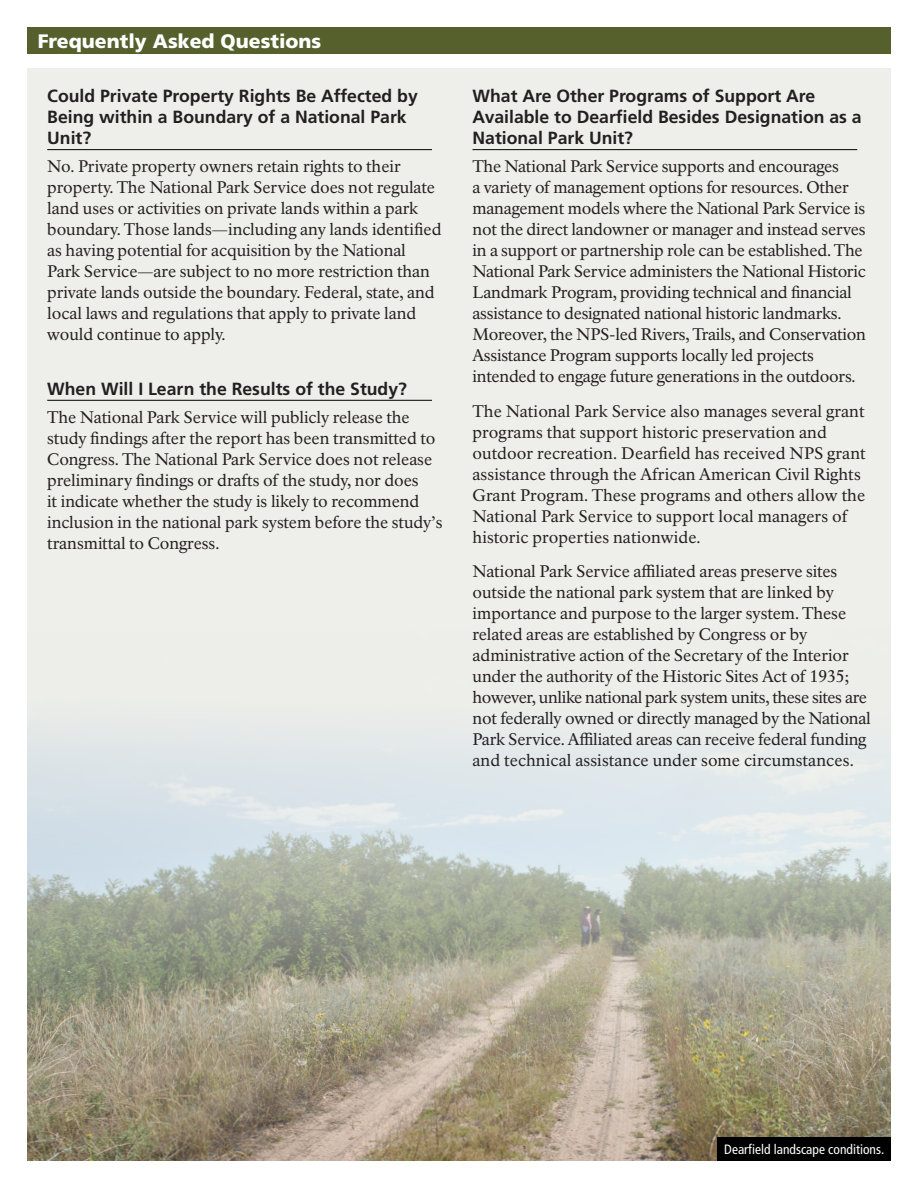
<style>
.page{position:relative;width:918px;height:1188px;background:#fff}
.page>*{position:absolute;margin:0;border:0;box-sizing:border-box;transform-origin:0 0}
.t1{font:900 19.5px "Frutiger LT Std";color:#fff}
.t2{font:700 17.7px/21.1px "Frutiger LT Std";color:#231f20}
.t3{font:16.5px/21px "NPS Rawlinson OT";letter-spacing:-.01em;color:#231f20}
.t4{font:condensed 13.5px "Frutiger LT Std";color:#fff}
</style>
<div class="page">
<div style="left:27px;top:69px;width:864px;height:1092px;background:#eeefea"></div>
<div style="left:27px;top:27px;width:864px;height:27px;background:#56602c"></div>
<img style="left:27px;top:730px;width:864px;height:431px">
<hr style="left:47px;top:149px;width:385px;height:1px;background:#000">
<hr style="left:47px;top:400px;width:385px;height:1px;background:#000">
<hr style="left:472px;top:149px;width:385px;height:1px;background:#000">
<div style="left:718px;top:1137px;width:173px;height:24px;background:#000"></div>
<p class="t1" style="left:38px;top:29px;width:285px">Frequently Asked Questions</p>
<p class="t2" style="left:47px;top:85px;width:372px">Could Private Property Rights Be Affected by<br>Being within a Boundary of a National Park<br>Unit?</p>
<p class="t3" style="left:47px;top:156px;width:396px">No. Private property owners retain rights to their property. The National Park Service does not regulate land uses or activities on private lands within a park boundary. Those lands—including any lands identified as having potential for acquisition by the National Park Service—are subject to no more restriction than private lands outside the boundary. Federal, state, and local laws and regulations that apply to private land would continue to apply.</p>
<p class="t2" style="left:47px;top:378px;width:361px">When Will I Learn the Results of the Study?</p>
<p class="t3" style="left:47px;top:407px;width:397px">The National Park Service will publicly release the study findings after the report has been transmitted to Congress. The National Park Service does not release preliminary findings or drafts of the study, nor does<br>it indicate whether the study is likely to recommend inclusion in the national park system before the study’s transmittal to Congress.</p>
<p class="t2" style="left:472px;top:85px;width:391px">What Are Other Programs of Support Are<br>Available to Dearfield Besides Designation as a<br>National Park Unit?</p>
<p class="t3" style="left:472px;top:156px;width:395px">The National Park Service supports and encourages<br>a variety of management options for resources. Other management models where the National Park Service is not the direct landowner or manager and instead serves in a support or partnership role can be established. The National Park Service administers the National Historic Landmark Program, providing technical and financial assistance to designated national historic landmarks.<br>Moreover, the NPS-led Rivers, Trails, and Conservation Assistance Program supports locally led projects intended to engage future generations in the outdoors.</p>
<p class="t3" style="left:472px;top:401px;width:395px">The National Park Service also manages several grant programs that support historic preservation and outdoor recreation. Dearfield has received NPS grant assistance through the African American Civil Rights Grant Program. These programs and others allow the National Park Service to support local managers of historic properties nationwide.</p>
<p class="t3" style="left:472px;top:561px;width:400px">National Park Service affiliated areas preserve sites outside the national park system that are linked by importance and purpose to the larger system. These related areas are established by Congress or by administrative action of the Secretary of the Interior under the authority of the Historic Sites Act of 1935; however, unlike national park system units, these sites are not federally owned or directly managed by the National Park Service. Affiliated areas can receive federal funding and technical assistance under some circumstances.</p>
<p class="t4" style="left:724px;top:1142px;width:161px">Dearfield landscape conditions.</p>
</div>
